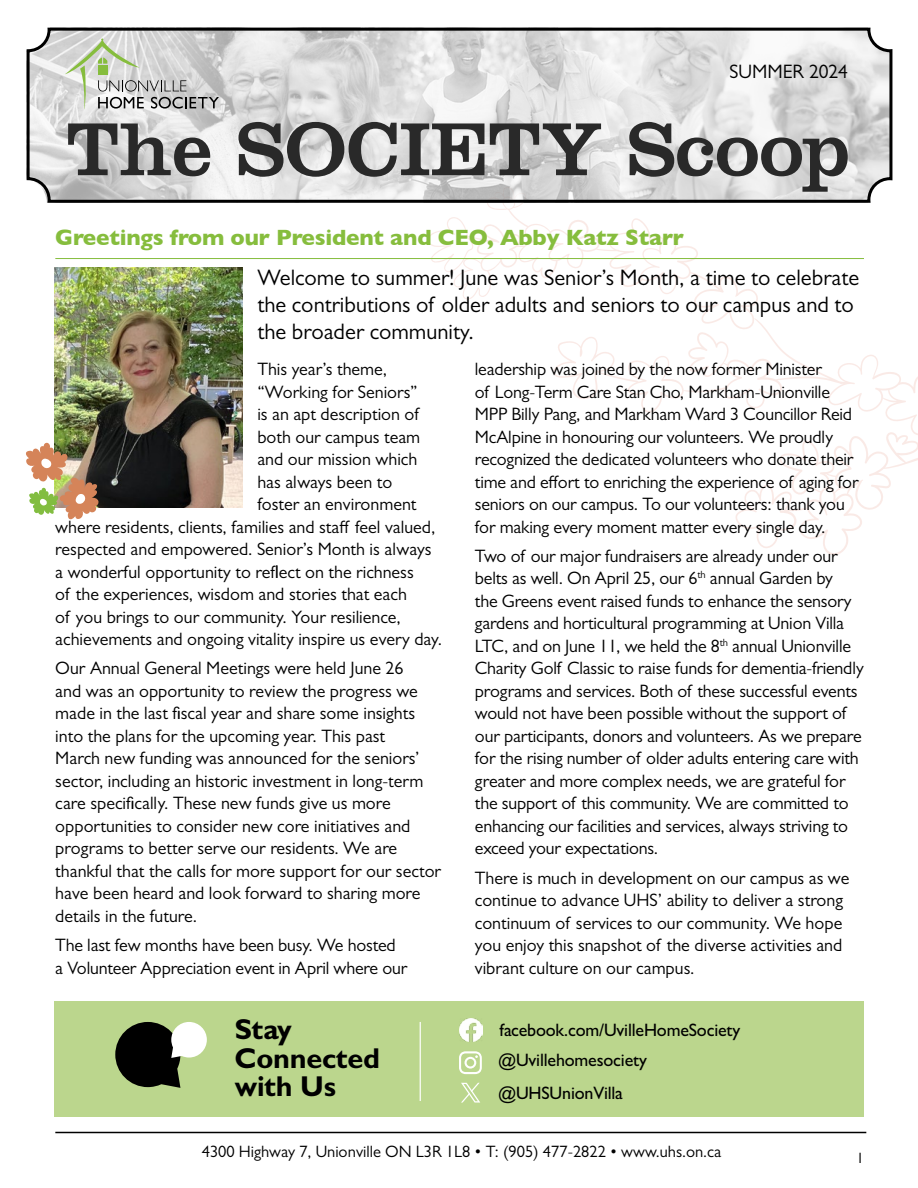
<style>
.page{position:relative;width:918px;height:1188px;background:#fff}
.page>*{position:absolute;margin:0;border:0;box-sizing:border-box;transform-origin:0 0}
.t1{font:700 28.8px/28.8px "Gill Sans MT Pro";letter-spacing:-.01em;color:#000}
.t2{font:22.5px/27px "Gill Sans MT Pro";color:#000}
.t3{font:700 22.5px "Gill Sans";letter-spacing:-.01em;color:#86bd3d}
.t4{font:19.5px "Gill Sans MT Pro";color:#000}
.t5{font:18px/22.5px "Gill Sans MT Pro";letter-spacing:-.01em;color:#000}
.t6{font:500 18px "Gill Sans MT Pro";letter-spacing:-.01em;color:#000}
.t7{font:16.5px "Gill Sans MT Pro";color:#000}
.t8{font:15px "Gill Sans MT Pro";color:#000}
</style>
<div class="page">
<svg style="left:428px;top:204px;width:330px;height:114px"></svg>
<svg style="left:553px;top:318px;width:365px;height:237px"></svg>
<hr style="left:55px;top:258px;width:809px;height:1px;background:#86bd3d">
<hr style="left:55px;top:1132px;width:811px;height:1px;background:#000">
<img style="left:54px;top:268px;width:188px;height:240px">
<img style="left:26px;top:442px;width:73px;height:78px">
<svg style="left:26px;top:27px;width:867px;height:177px"></svg>
<div style="left:54px;top:1002px;width:810px;height:115px;background:#bbd68d"></div>
<img style="left:459px;top:1019px;width:23px;height:23px">
<svg style="left:115px;top:1022px;width:92px;height:66px"></svg>
<hr style="left:420px;top:1022px;width:1px;height:79px;background:#fff">
<svg style="left:459px;top:1051px;width:23px;height:23px"></svg>
<svg style="left:461px;top:1083px;width:19px;height:20px"></svg>
<p class="t4" style="left:730px;top:60px;width:120px">SUMMER 2024</p>
<p class="t3" style="left:55px;top:219px;width:630px">Greetings from our President and CEO, Abby Katz Starr</p>
<p class="t2" style="left:257px;top:264px;width:603px">Welcome to summer! June was Senior’s Month, a time to celebrate the contributions of older adults and seniors to our campus and to the broader community.</p>
<p class="t5" style="left:257px;top:358px;width:131px">This year’s theme,</p>
<p class="t5" style="left:257px;top:380px;width:162px">“Working for Seniors”</p>
<p class="t5" style="left:257px;top:403px;width:163px">is an apt description of</p>
<p class="t5" style="left:257px;top:425px;width:164px">both our campus team</p>
<p class="t5" style="left:257px;top:448px;width:161px">and our mission which</p>
<p class="t5" style="left:257px;top:470px;width:136px">has always been to</p>
<p class="t5" style="left:257px;top:493px;width:161px">foster an environment</p>
<p class="t5" style="left:55px;top:515px;width:382px">where residents, clients, families and staff feel valued,</p>
<p class="t5" style="left:55px;top:538px;width:378px">respected and empowered. Senior’s Month is always</p>
<p class="t5" style="left:55px;top:560px;width:360px">a wonderful opportunity to reflect on the richness</p>
<p class="t5" style="left:55px;top:583px;width:353px">of the experiences, wisdom and stories that each</p>
<p class="t5" style="left:55px;top:605px;width:347px">of you brings to our community. Your resilience,</p>
<p class="t5" style="left:55px;top:628px;width:388px">achievements and ongoing vitality inspire us every day.</p>
<p class="t5" style="left:55px;top:657px;width:387px">Our Annual General Meetings were held June 26<br>and was an opportunity to review the progress we made in the last fiscal year and share some insights into the plans for the upcoming year. This past<br>March new funding was announced for the seniors’ sector, including an historic investment in long-term care specifically. These new funds give us more opportunities to consider new core initiatives and programs to better serve our residents. We are thankful that the calls for more support for our sector have been heard and look forward to sharing more details in the future.</p>
<p class="t5" style="left:55px;top:934px;width:354px">The last few months have been busy. We hosted a Volunteer Appreciation event in April where our</p>
<p class="t5" style="left:475px;top:358px;width:385px">leadership was joined by the now former Minister<br>of Long-Term Care Stan Cho, Markham-Unionville MPP Billy Pang, and Markham Ward 3 Councillor Reid McAlpine in honouring our volunteers. We proudly recognized the dedicated volunteers who donate their time and effort to enriching the experience of aging for seniors on our campus. To our volunteers: thank you for making every moment matter every single day.</p>
<p class="t5" style="left:475px;top:544px;width:391px">Two of our major fundraisers are already under our belts as well. On April 25, our 6<sup>th</sup> annual Garden by<br>the Greens event raised funds to enhance the sensory gardens and horticultural programming at Union Villa LTC, and on June 11, we held the 8<sup>th</sup> annual Unionville Charity Golf Classic to raise funds for dementia-friendly programs and services. Both of these successful events would not have been possible without the support of our participants, donors and volunteers. As we prepare for the rising number of older adults entering care with greater and more complex needs, we are grateful for the support of this community. We are committed to enhancing our facilities and services, always striving to exceed your expectations.</p>
<p class="t5" style="left:475px;top:866px;width:376px">There is much in development on our campus as we continue to advance UHS’ ability to deliver a strong continuum of services to our community. We hope you enjoy this snapshot of the diverse activities and vibrant culture on our campus.</p>
<h1 class="t1" style="left:235px;top:1014px;width:147px">Stay<br>Connected with Us</h1>
<p class="t6" style="left:500px;top:1020px;width:242px">facebook.com/UvilleHomeSociety</p>
<p class="t6" style="left:498px;top:1050px;width:151px">@Uvillehomesociety</p>
<p class="t6" style="left:498px;top:1082px;width:126px">@UHSUnionVilla</p>
<p class="t7" style="left:202px;top:1142px;width:521px">4300 Highway 7, Unionville ON L3R 1L8 • T: (905) 477-2822 • www.uhs.on.ca</p>
<p class="t8" style="left:856px;top:1149px;width:9px">1</p>
</div>
